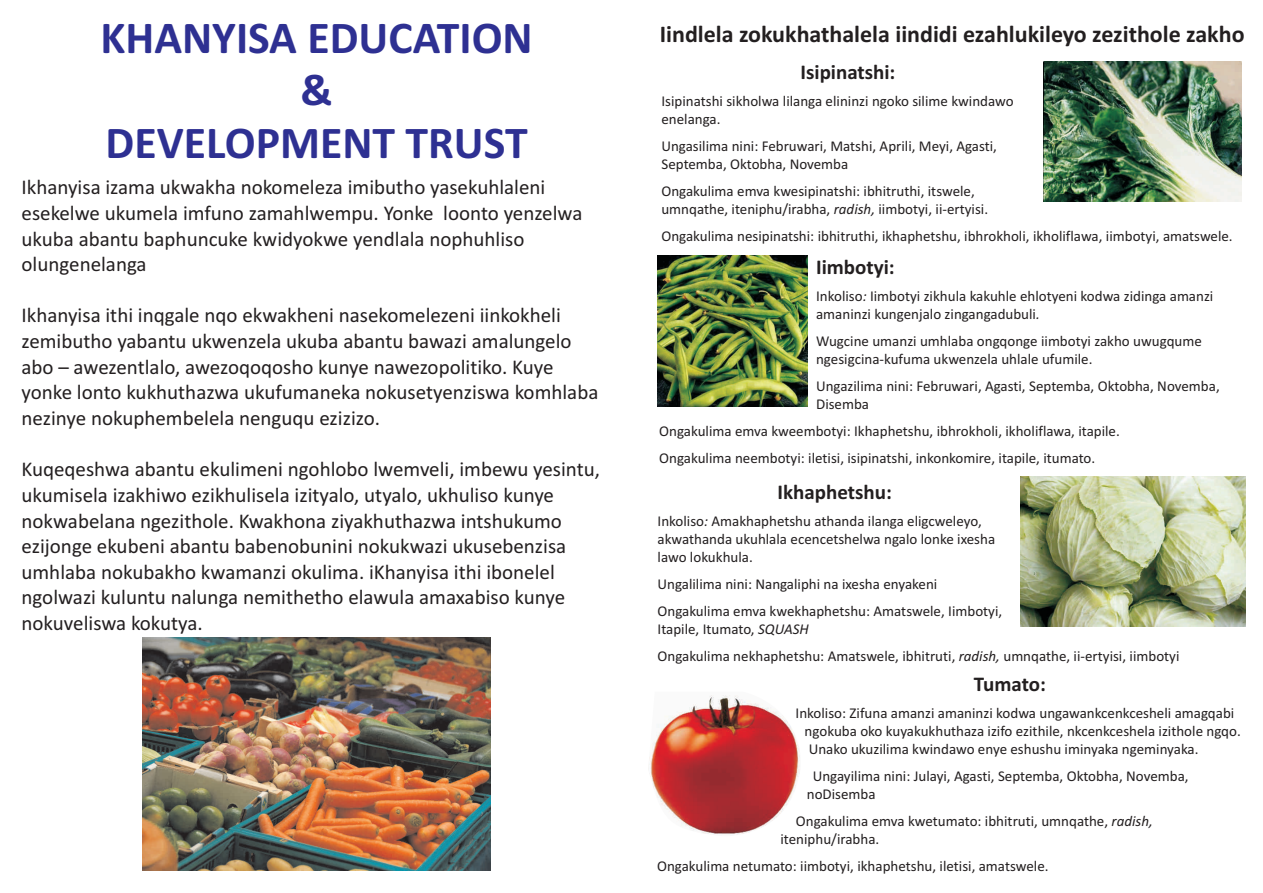
<style>
.page{position:relative;width:1263px;height:893px;background:#fff}
.page>*{position:absolute;margin:0;border:0;box-sizing:border-box;transform-origin:0 0}
.t1{font:700 45.75px/52.5px "Calibri";color:#2e3092;text-align:center}
.t2{font:700 24px "Calibri";color:#231f20}
.t3{font:21px/25.7px "Calibri";color:#231f20}
.t4{font:700 21px "Calibri";color:#231f20}
.t5{font:15px/18px "Calibri";color:#231f20}
.s1{font-style:italic}
</style>
<div class="page">
<img style="left:1043px;top:62px;width:198px;height:139px">
<img style="left:657px;top:256px;width:151px;height:150px">
<img style="left:1020px;top:477px;width:225px;height:150px">
<img style="left:649px;top:695px;width:151px;height:140px">
<img style="left:143px;top:638px;width:347px;height:233px">
<h1 class="t1" style="left:100px;top:15px;width:434px">KHANYISA EDUCATION</h1>
<h2 class="t2" style="left:660px;top:24px;width:586px">Iindlela zokukhathalela iindidi ezahlukileyo zezithole zakho</h2>
<h1 class="t1" style="left:106px;top:67px;width:424px">&amp;<br>DEVELOPMENT TRUST</h1>
<h3 class="t3" style="left:22px;top:176px;width:562px">Ikhanyisa izama ukwakha nokomeleza imibutho yasekuhlaleni esekelwe ukumela imfuno zamahlwempu. Yonke loonto yenzelwa ukuba abantu baphuncuke kwidyokwe yendlala nophuhliso olungenelanga</h3>
<p class="t3" style="left:22px;top:304px;width:578px">Ikhanyisa ithi inqgale nqo ekwakheni nasekomelezeni iinkokheli zemibutho yabantu ukwenzela ukuba abantu bawazi amalungelo abo – awezentlalo, awezoqoqosho kunye nawezopolitiko. Kuye yonke lonto kukhuthazwa ukufumaneka nokusetyenziswa komhlaba nezinye nokuphembelela nenguqu ezizizo.</p>
<p class="t3" style="left:22px;top:458px;width:580px">Kuqeqeshwa abantu ekulimeni ngohlobo lwemveli, imbewu yesintu, ukumisela izakhiwo ezikhulisela izityalo, utyalo, ukhuliso kunye nokwabelana ngezithole. Kwakhona ziyakhuthazwa intshukumo ezijonge ekubeni abantu babenobunini nokukwazi ukusebenzisa umhlaba nokubakho kwamanzi okulima. iKhanyisa ithi ibonelel ngolwazi kuluntu nalunga nemithetho elawula amaxabiso kunye nokuveliswa kokutya.</p>
<h3 class="t4" style="left:800px;top:63px;width:96px">Isipinatshi:</h3>
<p class="t5" style="left:661px;top:93px;width:354px">Isipinatshi sikholwa lilanga elininzi ngoko silime kwindawo enelanga.</p>
<p class="t5" style="left:661px;top:138px;width:337px">Ungasilima nini: Februwari, Matshi, Aprili, Meyi, Agasti,<br>Septemba, Oktobha, Novemba</p>
<p class="t5" style="left:661px;top:183px;width:328px">Ongakulima emva kwesipinatshi: ibhitruthi, itswele, umnqathe, iteniphu/irabha, <span class="s1">radish,</span> iimbotyi, ii-ertyisi.</p>
<p class="t5" style="left:661px;top:228px;width:573px">Ongakulima nesipinatshi: ibhitruthi, ikhaphetshu, ibhrokholi, ikholiflawa, iimbotyi, amatswele.</p>
<h3 class="t4" style="left:816px;top:259px;width:80px">Iimbotyi:</h3>
<p class="t5" style="left:816px;top:289px;width:399px">Inkoliso<span class="s1">:</span> Iimbotyi zikhula kakuhle ehlotyeni kodwa zidinga amanzi amaninzi kungenjalo zingangadubuli<span class="s1">.</span></p>
<p class="t5" style="left:816px;top:334px;width:387px">Wugcine umanzi umhlaba ongqonge iimbotyi zakho uwugqume ngesigcina-kufuma ukwenzela uhlale ufumile.</p>
<p class="t5" style="left:816px;top:379px;width:405px">Ungazilima nini: Februwari, Agasti, Septemba, Oktobha, Novemba,<br>Disemba</p>
<p class="t5" style="left:659px;top:419px;width:462px;line-height:27px">Ongakulima emva kweembotyi: Ikhaphetshu, ibhrokholi, ikholiflawa, itapile.<br>Ongakulima neembotyi: iletisi, isipinatshi, inkonkomire, itapile, itumato.</p>
<h3 class="t4" style="left:777px;top:483px;width:116px">Ikhaphetshu:</h3>
<p class="t5" style="left:657px;top:513px;width:339px">Inkoliso<span class="s1">:</span> Amakhaphetshu athanda ilanga eligcweleyo, akwathanda ukuhlala ecencetshelwa ngalo lonke ixesha lawo lokukhula.</p>
<p class="t5" style="left:657px;top:571px;width:346px;line-height:27px">Ungalilima nini: Nangaliphi na ixesha enyakeni<br>Ongakulima emva kwekhaphetshu: Amatswele, Iimbotyi,</p>
<p class="t5" style="left:657px;top:616px;width:523px;line-height:27px">Itapile, Itumato, <span class="s1">SQUASH<br></span>Ongakulima nekhaphetshu: Amatswele, ibhitruti, <span class="s1">radish,</span> umnqathe, ii-ertyisi, iimbotyi</p>
<h3 class="t4" style="left:974px;top:675px;width:74px">Tumato:</h3>
<p class="t5" style="left:805px;top:705px;width:438px;text-indent:-9px">Inkoliso: Zifuna amanzi amaninzi kodwa ungawankcenkcesheli amagqabi ngokuba oko kuyakukhuthaza izifo ezithile, nkcenkceshela izithole ngqo.<br>Unako ukuzilima kwindawo enye eshushu iminyaka ngeminyaka.</p>
<p class="t5" style="left:807px;top:768px;width:383px;text-indent:6px">Ungayilima nini: Julayi, Agasti, Septemba, Oktobha, Novemba, noDisemba</p>
<p class="t5" style="left:780px;top:813px;width:374px;text-indent:15px">Ongakulima emva kwetumato: ibhitruti, umnqathe, <span class="s1">radish, </span>iteniphu/irabha.</p>
<p class="t5" style="left:657px;top:858px;width:393px">Ongakulima netumato: iimbotyi, ikhaphetshu, iletisi, amatswele.</p>
</div>
